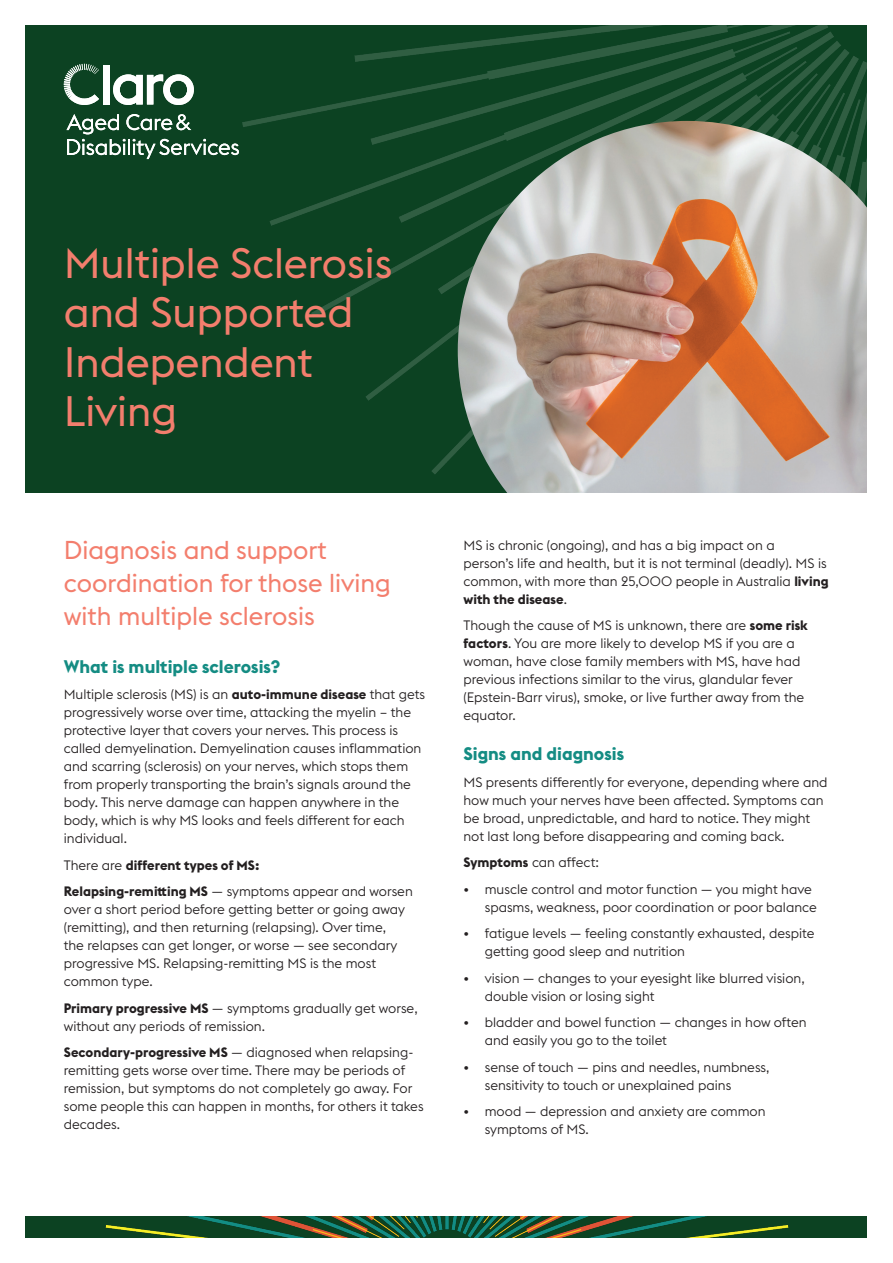
<style>
.page{position:relative;width:893px;height:1263px;background:#fff}
.page>*{position:absolute;margin:0;border:0;box-sizing:border-box;transform-origin:0 0}
.Claro_-_title{font:42px/49.5px "Euclid Flex";color:#f37e6d}
.Intro_copy{font:25.5px/33px "Euclid Flex";color:#f37e6d}
.Sub_head{font:700 18px "Euclid Flex";color:#148c83}
.Body_copy_black{font:300 13.5px/18px "Euclid Flex";color:#231f20}
.Body_copy_black-2{font:700 13.5px "Euclid Flex";color:#231f20}
.s1{font-weight:700}
.s2{font-weight:300}
</style>
<div class="page">
<div style="left:26px;top:26px;width:841px;height:467px;background:#0c4222"></div>
<img style="left:242px;top:26px;width:625px;height:448px">
<div style="left:26px;top:1216px;width:841px;height:21px;background:#0c4222"></div>
<img style="left:105px;top:1216px;width:684px;height:21px">
<img style="left:458px;top:121px;width:409px;height:372px">
<div style="left:103px;top:65px;width:7px;height:39px;background:#fff"></div>
<svg style="left:64px;top:64px;width:35px;height:41px"></svg>
<svg style="left:67px;top:114px;width:172px;height:45px"></svg>
<svg style="left:113px;top:74px;width:81px;height:31px"></svg>
<p class="Claro_-_title" style="left:64px;top:238px;width:330px">Multiple Sclerosis and Supported<br>Independent<br>Living</p>
<p class="Intro_copy" style="left:64px;top:533px;width:329px">Diagnosis and support coordination for those living with multiple sclerosis</p>
<p class="Sub_head" style="left:64px;top:656px;width:218px">What is multiple sclerosis?</p>
<p class="Body_copy_black" style="left:64px;top:686px;width:363px">Multiple sclerosis (MS) is an <span class="s1">auto-immune disease</span> that gets progressively worse over time, attacking the myelin – the protective layer that covers your nerves. This process is called demyelination. Demyelination causes inflammation and scarring (sclerosis) on your nerves, which stops them from properly transporting the brain’s signals around the body. This nerve damage can happen anywhere in the body, which is why MS looks and feels different for each individual.</p>
<p class="Body_copy_black-2" style="left:64px;top:857px;width:197px"><span class="s2">There are</span> different types of MS:</p>
<p class="Body_copy_black" style="left:64px;top:883px;width:351px"><span class="s1">Relapsing-remitting MS</span> — symptoms appear and worsen over a short period before getting better or going away (remitting), and then returning (relapsing). Over time,<br>the relapses can get longer, or worse — see secondary progressive MS. Relapsing-remitting MS is the most common type.</p>
<p class="Body_copy_black" style="left:64px;top:999px;width:355px"><span class="s1">Primary progressive MS</span> — symptoms gradually get worse, without any periods of remission.</p>
<p class="Body_copy_black" style="left:64px;top:1044px;width:361px"><span class="s1">Secondary-progressive MS</span> — diagnosed when relapsing&shy;remitting gets worse over time. There may be periods of remission, but symptoms do not completely go away. For some people this can happen in months, for others it takes decades.</p>
<p class="Body_copy_black" style="left:463px;top:536px;width:367px">MS is chronic (ongoing), and has a big impact on a<br>person’s life and health, but it is not terminal (deadly). MS is common, with more than 25,000 people in Australia <span class="s1">living with the disease</span>.</p>
<p class="Body_copy_black" style="left:463px;top:617px;width:346px">Though the cause of MS is unknown, there are <span class="s1">some risk factors</span>. You are more likely to develop MS if you are a woman, have close family members with MS, have had previous infections similar to the virus, glandular fever (Epstein-Barr virus), smoke, or live further away from the equator.</p>
<p class="Sub_head" style="left:463px;top:743px;width:162px">Signs and diagnosis</p>
<p class="Body_copy_black" style="left:463px;top:773px;width:365px">MS presents differently for everyone, depending where and how much your nerves have been affected. Symptoms can be broad, unpredictable, and hard to notice. They might not last long before disappearing and coming back.</p>
<p class="Body_copy_black" style="left:463px;top:853px;width:137px"><span class="s1">Symptoms</span> can affect:</p>
<p class="Body_copy_black" style="left:485px;top:880px;width:334px;text-indent:-21px">• muscle control and motor function — you might have spasms, weakness, poor coordination or poor balance</p>
<p class="Body_copy_black" style="left:485px;top:924px;width:331px;text-indent:-21px">• fatigue levels — feeling constantly exhausted, despite getting good sleep and nutrition</p>
<p class="Body_copy_black" style="left:485px;top:969px;width:321px;text-indent:-21px">• vision — changes to your eyesight like blurred vision, double vision or losing sight</p>
<p class="Body_copy_black" style="left:485px;top:1013px;width:323px;text-indent:-21px">• bladder and bowel function — changes in how often and easily you go to the toilet</p>
<p class="Body_copy_black" style="left:485px;top:1058px;width:286px;text-indent:-21px">• sense of touch — pins and needles, numbness, sensitivity to touch or unexplained pains</p>
<p class="Body_copy_black" style="left:485px;top:1102px;width:282px;text-indent:-21px">• mood — depression and anxiety are common symptoms of MS.</p>
</div>
